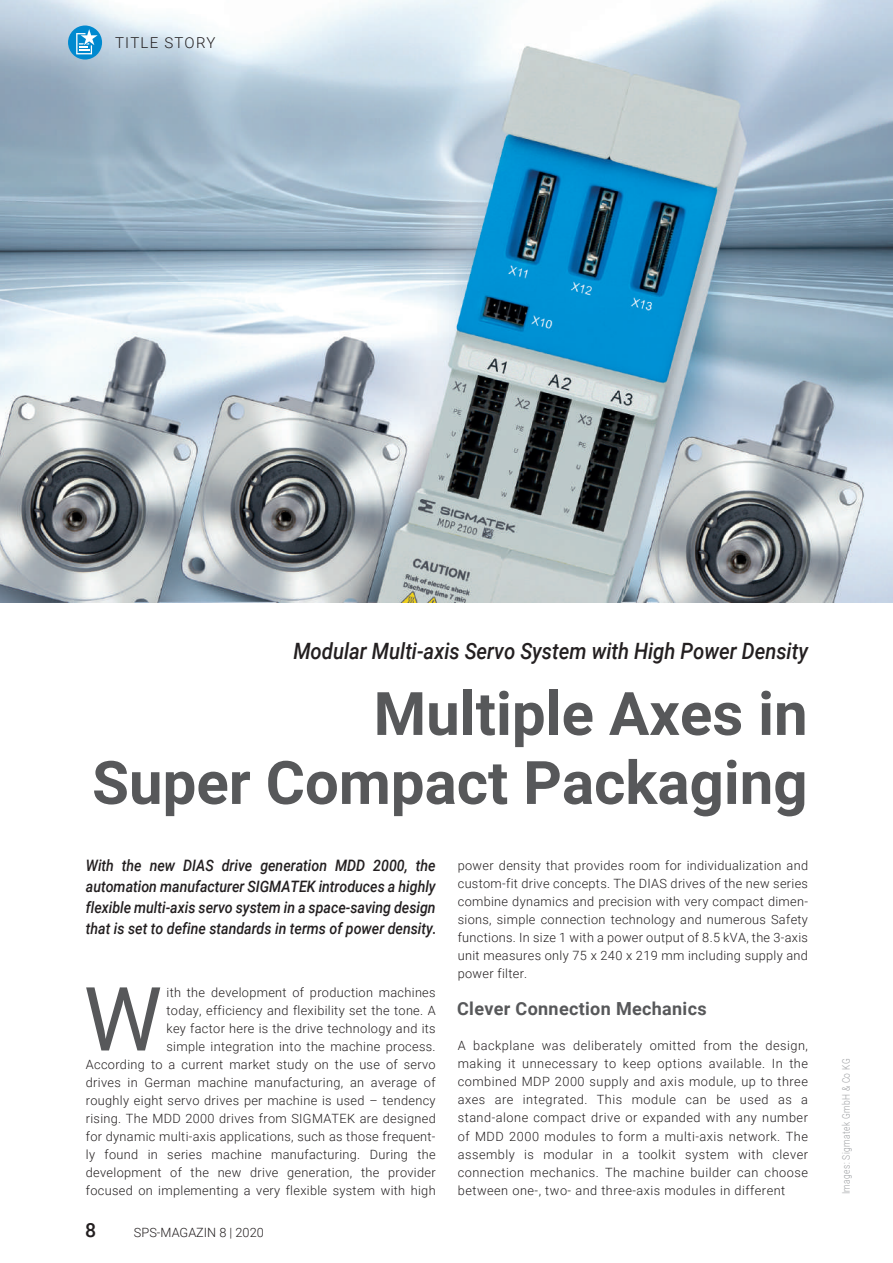
<style>
.page{position:relative;width:893px;height:1263px;background:#fff}
.page>*{position:absolute;margin:0;border:0;box-sizing:border-box;transform-origin:0 0}
.t1{font:88.65px "Roboto";color:#57585a}
.t2{font:700 60px/69px "Roboto";color:#57585a;text-align:right}
.t3{font:italic 500 22.5px "Roboto";color:#231f20;scale:.9 1}
.t4{font:500 19.5px "Roboto";color:#231f20}
.t5{font:700 18px "Roboto";letter-spacing:.02em;color:#57585a}
.t6{font:italic 500 15.75px/21px "Roboto";color:#231f20;text-align:justify;scale:.9 1}
.t7{font:300 15px "Roboto";letter-spacing:.085em;color:#231f20}
.t8{font:300 12.75px/18px "Roboto";letter-spacing:.025em;color:#231f20;text-align:justify}
.t9{font:300 12.75px "Roboto";color:#231f20}
.t10{font:300 10.5px "Roboto";letter-spacing:.05em;color:#9d9fa2;scale:.8 1}
</style>
<div class="page">
<img style="left:0;top:0;width:893px;height:602px">
<div style="left:68px;top:26px;width:34px;height:34px;background:#0089cf;border-radius:50%"></div>
<svg style="left:76px;top:29px;width:22px;height:25px"></svg>
<p class="t7" style="left:115px;top:32px;width:102px">TITLE STORY</p>
<h3 class="t3" style="left:293px;top:635px;width:573px">Modular Multi-axis Servo System with High Power Density</h3>
<h2 class="t2" style="left:92px;top:677px;width:717px">Multiple Axes in<br>Super Compact Packaging</h2>
<p class="t6" style="left:86px;top:855px;width:391px">With the new DIAS drive generation MDD 2000, the automation manufacturer SIGMATEK introduces a highly flexible multi-axis servo system in a space-saving design that is set to define standards in terms of power density.</p>
<p class="t8" style="left:86px;top:983px;width:351px;text-align:right">ith the development of production machines<br>today, efficiency and flexibility set the tone. A<br>key factor here is the drive technology and its<br>simple integration into the machine process.<br>According to a current market study on the use of servo drives in German machine manufacturing, an average of roughly eight servo drives per machine is used – tendency rising. The MDD 2000 drives from SIGMATEK are designed for dynamic multi-axis applications, such as those frequent&shy;ly found in series machine manufacturing. During the development of the new drive generation, the provider focused on implementing a very flexible system with high</p>
<h1 class="t1" style="left:84px;top:957px;width:80px">W</h1>
<h3 class="t4" style="left:85px;top:1216px;width:13px">8</h3>
<p class="t9" style="left:134px;top:1224px;width:131px">SPS-MAGAZIN 8 | 2020</p>
<p class="t8" style="left:458px;top:856px;width:352px">power density that provides room for individualization and custom-fit drive concepts. The DIAS drives of the new series combine dynamics and precision with very compact dimen&shy;sions, simple connection technology and numerous Safety functions. In size 1 with a power output of 8.5 kVA, the 3-axis unit measures only 75 x 240 x 219 mm including supply and power filter.</p>
<h3 class="t5" style="left:457px;top:995px;width:251px">Clever Connection Mechanics</h3>
<p class="t8" style="left:458px;top:1036px;width:352px">A backplane was deliberately omitted from the design, making it unnecessary to keep options available. In the combined MDP 2000 supply and axis module, up to three axes are integrated. This module can be used as a stand-alone compact drive or expanded with any number of MDD 2000 modules to form a multi-axis network. The assembly is modular in a toolkit system with clever connection mechanics. The machine builder can choose between one-, two- and three-axis modules in different</p>
<p class="t10" style="left:839px;top:1194px;width:171px;rotate:-90deg">Images: Sigmatek GmbH &amp; Co KG</p>
</div>
